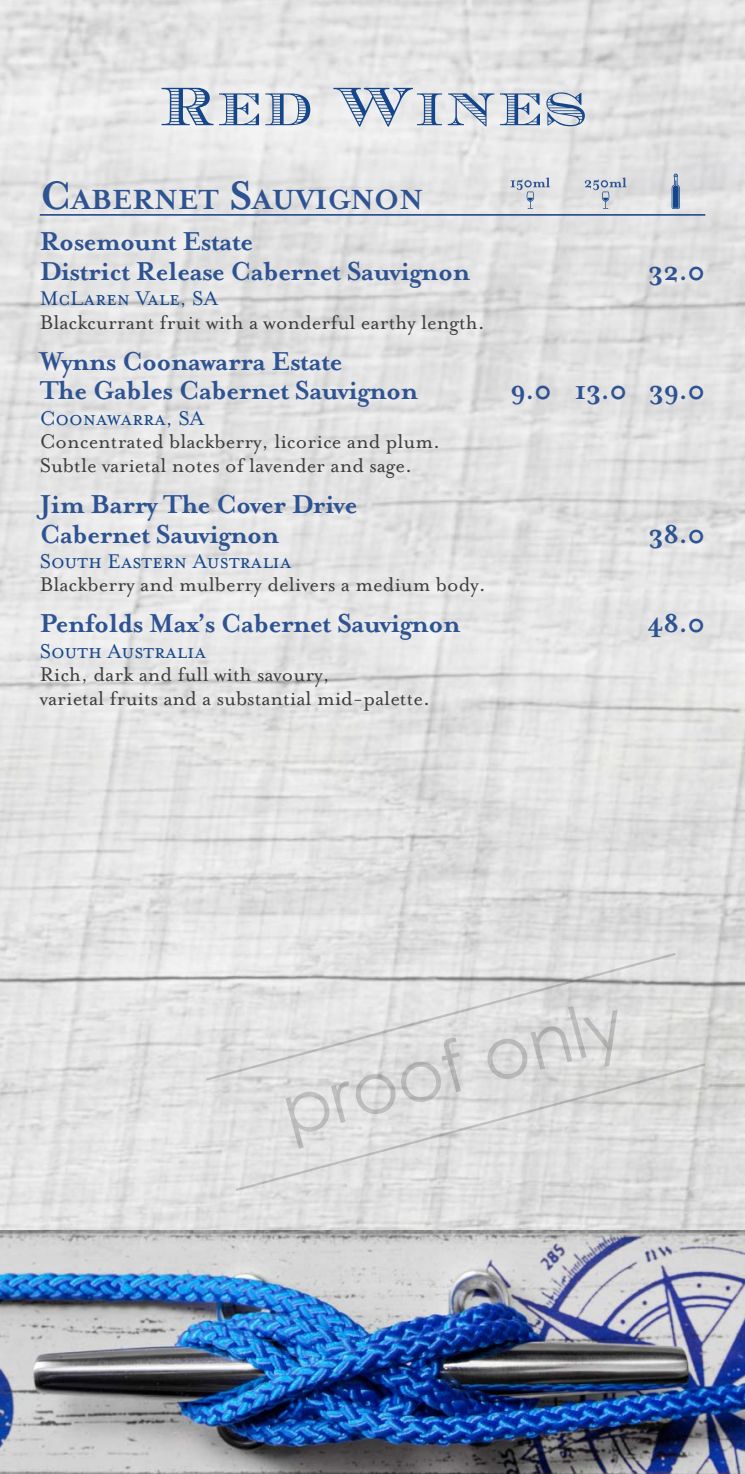
<style>
.page{position:relative;width:745px;height:1474px;background:#fff}
.page>*{position:absolute;margin:0;border:0;box-sizing:border-box;transform-origin:0 0}
.t1{font:56px "Currency";color:#15468b}
.t2{font:700 31.85px "Mrs Eaves";color:#2e5393}
.t3{font:700 29.75px/29.8px "Mrs Eaves";letter-spacing:-.02em;color:#2e5393}
.t4{font:22.75px/23.6px "Mrs Eaves Roman";color:#3e3e3f}
.t5{font:22.75px "Mrs Eaves Small Caps";color:#15468b}
.s1{font-size:45.5px}
</style>
<div class="page">
<img style="left:0;top:0;width:744px;height:1230px">
<img style="left:0;top:1230px;width:744px;height:243px">
<hr style="left:40px;top:214px;width:664px;height:2px;background:#2e5393">
<svg style="left:510px;top:177px;width:39px;height:32px"></svg>
<svg style="left:583px;top:177px;width:43px;height:32px"></svg>
<svg style="left:671px;top:174px;width:8px;height:35px"></svg>
<svg style="left:206px;top:952px;width:471px;height:130px;background:#dcdcdc"></svg>
<svg style="left:233px;top:1061px;width:471px;height:130px;background:#dcdcdb"></svg>
<h1 class="t1" style="left:158px;top:74px;width:430px">Red Wines</h1>
<h2 class="t2" style="left:40px;top:181px;width:385px"><span class="s1">C</span>ABERNET <span class="s1">S</span>AUVIGNON</h2>
<h3 class="t3" style="left:40px;top:226px;width:431px">Rosemount Estate<br>District Release Cabernet Sauvignon</h3>
<h3 class="t3" style="left:647px;top:256px;width:59px">32.0</h3>
<p class="t5" style="left:40px;top:286px;width:179px">McLaren Vale, SA</p>
<p class="t4" style="left:40px;top:310px;width:446px">Blackcurrant fruit with a wonderful earthy length.</p>
<h3 class="t3" style="left:40px;top:346px;width:380px">Wynns Coonawarra Estate<br>The Gables Cabernet Sauvignon</h3>
<p class="t5" style="left:40px;top:406px;width:165px">Coonawarra, SA</p>
<p class="t4" style="left:40px;top:430px;width:402px">Concentrated blackberry, licorice and plum.<br>Subtle varietal notes of lavender and sage.</p>
<h3 class="t3" style="left:40px;top:489px;width:319px">Jim Barry The Cover Drive<br>Cabernet Sauvignon</h3>
<h3 class="t3" style="left:510px;top:376px;width:196px">9.0 13.0 39.0</h3>
<h3 class="t3" style="left:647px;top:519px;width:58px">38.0</h3>
<p class="t5" style="left:40px;top:549px;width:253px">South Eastern Australia</p>
<p class="t4" style="left:40px;top:573px;width:447px">Blackberry and mulberry delivers a medium body.</p>
<h3 class="t3" style="left:40px;top:609px;width:422px">Penfolds Max’s Cabernet Sauvignon</h3>
<h3 class="t3" style="left:646px;top:609px;width:60px">48.0</h3>
<p class="t5" style="left:40px;top:639px;width:168px">South Australia</p>
<p class="t4" style="left:40px;top:663px;width:391px">Rich, dark and full with savoury,<br>varietal fruits and a substantial mid-palette.</p>
</div>
